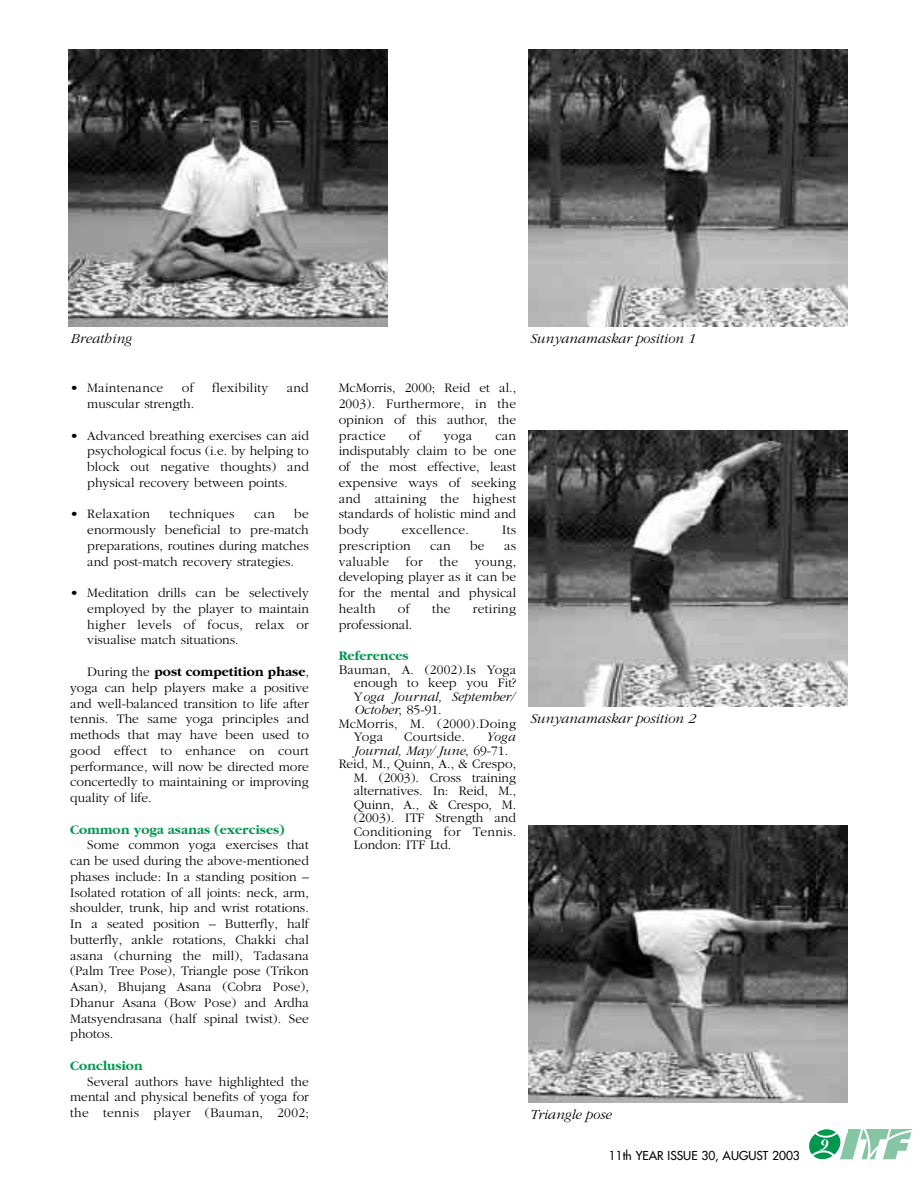
<style>
.page{position:relative;width:914px;height:1190px;background:#fff}
.page>*{position:absolute;margin:0;border:0;box-sizing:border-box;transform-origin:0 0}
.t1{font:italic 700 15px "Garamond";color:#fff}
.t2{font:italic 300 14.25px "Garamond";color:#000}
.t3{font:300 13.5px/15.8px "Garamond";color:#000;text-align:justify}
.t4{font:300 13.5px "Garamond";letter-spacing:.02em;color:#000}
.t5{font:italic 300 13.5px "Garamond";letter-spacing:.005em;color:#000}
.t6{font:700 13.5px "Garamond";color:#00974e}
.t7{font:12px "Futura";color:#000}
.s1{font-weight:700}
.s2{font-style:normal}
</style>
<div class="page">
<img style="left:528px;top:50px;width:319px;height:276px">
<img style="left:69px;top:50px;width:319px;height:276px">
<img style="left:528px;top:430px;width:319px;height:276px">
<img style="left:528px;top:825px;width:319px;height:277px">
<svg style="left:809px;top:1129px;width:103px;height:30px"></svg>
<p class="t2" style="left:70px;top:333px;width:63px">Breathing</p>
<p class="t2" style="left:529px;top:333px;width:167px">Sunyanamaskar position 1</p>
<p class="t4" style="left:70px;top:383px;width:95px">• Maintenance</p>
<p class="t3" style="left:182px;top:381px;width:13px">of</p>
<p class="t4" style="left:212px;top:383px;width:58px">flexibility</p>
<p class="t3" style="left:287px;top:381px;width:24px">and</p>
<p class="t3" style="left:87px;top:397px;width:109px">muscular strength.</p>
<p class="t3" style="left:87px;top:428px;width:223px;text-indent:-17px">• Advanced breathing exercises can aid psychological focus (i.e. by helping to block out negative thoughts) and physical recovery between points.</p>
<p class="t4" style="left:70px;top:509px;width:81px">• Relaxation</p>
<p class="t4" style="left:170px;top:509px;width:67px">techniques</p>
<p class="t3" style="left:254px;top:507px;width:22px">can</p>
<p class="t3" style="left:87px;top:507px;width:223px;text-indent:207px">be enormously beneficial to pre-match preparations, routines during matches and post-match recovery strategies.</p>
<p class="t3" style="left:87px;top:586px;width:223px;text-indent:-17px">• Meditation drills can be selectively employed by the player to maintain higher levels of focus, relax or visualise match situations.</p>
<p class="t3" style="left:70px;top:665px;width:240px;text-indent:17px">During the <span class="s1">post competition phase</span>, yoga can help players make a positive and well-balanced transition to life after tennis. The same yoga principles and methods that may have been used to good effect to enhance on court performance, will now be directed more concertedly to maintaining or improving quality of life.</p>
<p class="t6" style="left:70px;top:824px;width:216px">Common yoga asanas (exercises)</p>
<p class="t3" style="left:70px;top:838px;width:240px;text-indent:17px">Some common yoga exercises that can be used during the above-mentioned phases include: In a standing position – Isolated rotation of all joints: neck, arm, shoulder, trunk, hip and wrist rotations.<br>In a seated position – Butterfly, half butterfly, ankle rotations, Chakki chal asana (churning the mill), Tadasana (Palm Tree Pose), Triangle pose (Trikon Asan), Bhujang Asana (Cobra Pose), Dhanur Asana (Bow Pose) and Ardha Matsyendrasana (half spinal twist). See photos.</p>
<p class="t6" style="left:70px;top:1060px;width:74px">Conclusion</p>
<p class="t3" style="left:70px;top:1074px;width:240px;text-indent:17px">Several authors have highlighted the mental and physical benefits of yoga for the tennis player (Bauman, 2002;</p>
<p class="t3" style="left:338px;top:381px;width:179px">McMorris, 2000; Reid et al., 2003). Furthermore, in the opinion of this author, the practice</p>
<p class="t3" style="left:409px;top:428px;width:13px">of</p>
<p class="t3" style="left:444px;top:428px;width:30px">yoga</p>
<p class="t3" style="left:338px;top:428px;width:179px;text-indent:157px">can indisputably claim to be one of the most effective, least expensive ways of seeking and attaining the highest standards of holistic mind and body</p>
<p class="t4" style="left:402px;top:524px;width:69px">excellence.</p>
<p class="t3" style="left:502px;top:523px;width:16px">Its</p>
<p class="t4" style="left:338px;top:540px;width:74px">prescription</p>
<p class="t3" style="left:430px;top:539px;width:22px">can</p>
<p class="t3" style="left:470px;top:539px;width:16px">be</p>
<p class="t3" style="left:338px;top:539px;width:179px;text-indent:165px">as valuable for the young, developing player as it can be for the mental and physical health</p>
<p class="t3" style="left:398px;top:602px;width:13px">of</p>
<p class="t3" style="left:432px;top:602px;width:20px">the</p>
<p class="t4" style="left:473px;top:603px;width:45px">retiring</p>
<p class="t3" style="left:338px;top:617px;width:75px">professional.</p>
<p class="t6" style="left:338px;top:650px;width:72px">References</p>
<p class="t3" style="left:338px;top:662px;width:179px">Bauman, A. (2002).Is Yoga</p>
<p class="t3" style="left:353px;top:676px;width:164px">enough to keep you Fit?</p>
<p class="t5" style="left:353px;top:691px;width:162px"><span class="s2">Y</span>oga Journal, September/</p>
<p class="t5" style="left:353px;top:705px;width:89px">October<span class="s2">, 85-91.</span></p>
<p class="t4" style="left:338px;top:718px;width:179px">McMorris, M. (2000).Doing</p>
<p class="t3" style="left:353px;top:730px;width:31px">Yoga</p>
<p class="t4" style="left:404px;top:731px;width:62px">Courtside.</p>
<p class="t5" style="left:486px;top:732px;width:31px">Yoga</p>
<p class="t5" style="left:353px;top:745px;width:156px">Journal, May/ June<span class="s2">, 69-71.</span></p>
<p class="t3" style="left:338px;top:757px;width:179px">Reid, M., Quinn, A., &amp; Crespo,</p>
<p class="t3" style="left:353px;top:770px;width:164px">M. (2003). Cross training</p>
<p class="t3" style="left:353px;top:784px;width:164px">alternatives. In: Reid, M.,</p>
<p class="t3" style="left:353px;top:797px;width:164px">Quinn, A., &amp; Crespo, M.</p>
<p class="t3" style="left:353px;top:811px;width:164px">(2003). ITF Strength and</p>
<p class="t4" style="left:353px;top:826px;width:164px">Conditioning for Tennis.</p>
<p class="t3" style="left:353px;top:838px;width:99px">London: ITF Ltd.</p>
<p class="t2" style="left:529px;top:713px;width:167px">Sunyanamaskar position 2</p>
<p class="t2" style="left:529px;top:1108px;width:83px">Triangle pose</p>
<p class="t7" style="left:609px;top:1149px;width:192px">11th YEAR ISSUE 30, AUGUST 2003</p>
<p class="t1" style="left:821px;top:1138px;width:10px">9</p>
</div>
